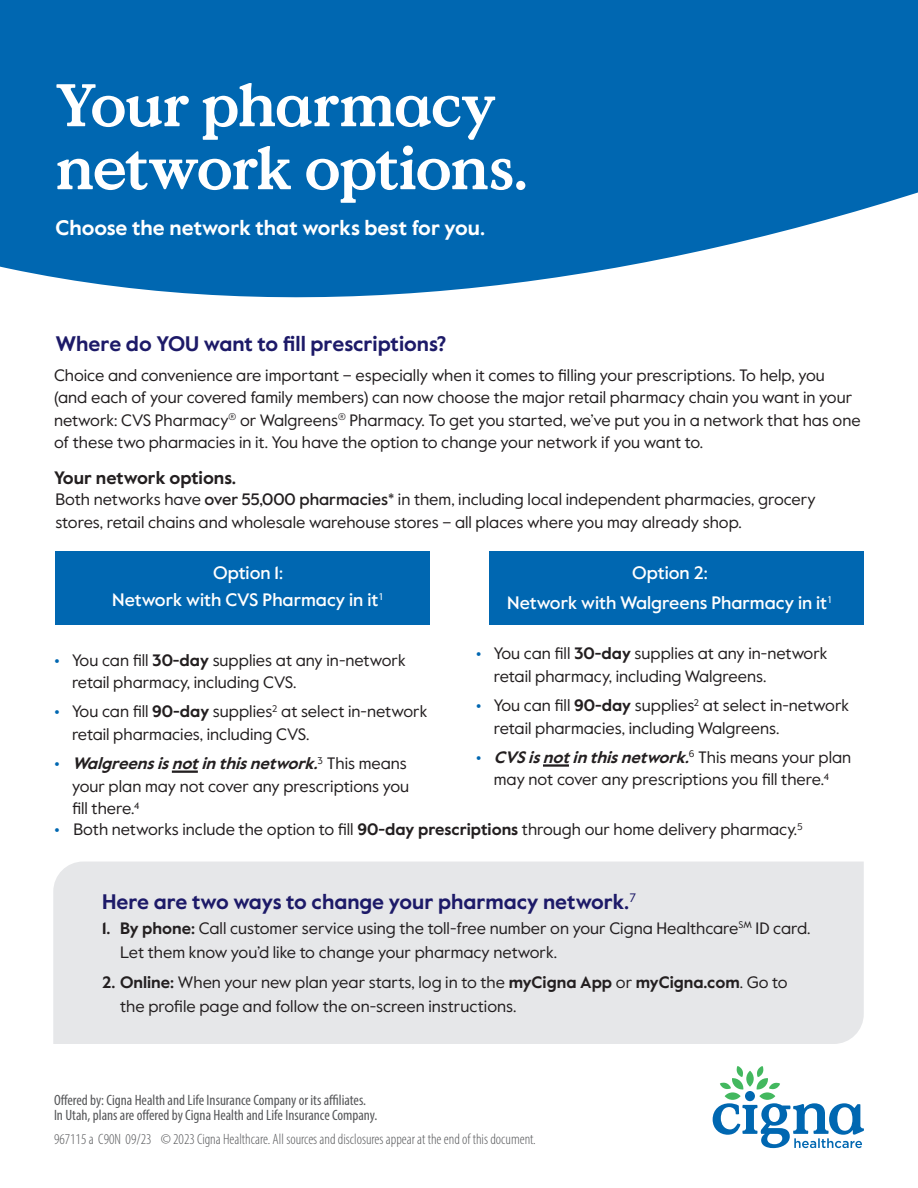
<style>
.page{position:relative;width:918px;height:1188px;background:#fff}
.page>*{position:absolute;margin:0;border:0;box-sizing:border-box;transform-origin:0 0}
.CHC_Headline_bold_40_42{font:700 60px/63px "Value Serif";letter-spacing:-.03em;color:#fff}
.CHC_Intro_copy_regular_14_18{font:700 21px "Value Sans Pro";color:#1d1a68}
.CHC_Subheadline_bold_14_17{font:700 21px "Value Sans Pro";color:#fff}
.CHC_Body_copy_regular_9_5_13{font:500 18px/27px "Value Sans Pro";color:#fff;text-align:center}
.CHC_Bullet_copy_regular_9_5_13{font:700 18px "Value Sans Pro";color:#231f20}
.CHC_Body_copy_regular_9_5_13-2{font:16.5px/22.5px "Value Sans Pro";color:#231f20}
.CHC_Legal_copy_Cat{font:condensed 15px "Myriad Pro";color:#57585a}
.CHC_Legal_copy_Cat-2{font:300 condensed 15px "Myriad Pro";color:#57585a}
.s1{font-weight:500}
.s2{font-weight:700;color:#0067b1}
.s3{font-weight:700}
.s4{font-weight:700;font-style:italic}
</style>
<div class="page">
<svg style="left:0;top:0;width:918px;height:298px;background:#1774b8"></svg>
<div style="left:55px;top:551px;width:374px;height:74px;background:#0067b1"></div>
<div style="left:489px;top:551px;width:375px;height:74px;background:#0067b1"></div>
<div style="left:53px;top:862px;width:811px;height:182px;background:#e6e7e9"></div>
<hr style="left:172px;top:771px;width:26px;height:2px;background:#231f20">
<hr style="left:543px;top:764px;width:26px;height:3px;background:#231f20">
<svg style="left:713px;top:1066px;width:151px;height:82px"></svg>
<p class="CHC_Headline_bold_40_42" style="left:55px;top:76px;width:474px">Your pharmacy network options.</p>
<p class="CHC_Subheadline_bold_14_17" style="left:55px;top:215px;width:431px">Choose the network that works best for you.</p>
<p class="CHC_Intro_copy_regular_14_18" style="left:55px;top:331px;width:393px">Where do YOU want to fill prescriptions?</p>
<p class="CHC_Body_copy_regular_9_5_13-2" style="left:54px;top:364px;width:808px">Choice and convenience are important – especially when it comes to filling your prescriptions. To help, you (and each of your covered family members) can now choose the major retail pharmacy chain you want in your network: CVS Pharmacy<sup>®</sup> or Walgreens<sup>®</sup> Pharmacy. To get you started, we’ve put you in a network that has one of these two pharmacies in it. You have the option to change your network if you want to.</p>
<p class="CHC_Bullet_copy_regular_9_5_13" style="left:54px;top:467px;width:184px">Your network options.</p>
<p class="CHC_Body_copy_regular_9_5_13-2" style="left:55px;top:489px;width:762px">Both networks have <span class="s1">over 55,000 pharmacies</span>* in them, including local independent pharmacies, grocery stores, retail chains and wholesale warehouse stores – all places where you may already shop.</p>
<p class="CHC_Body_copy_regular_9_5_13" style="left:507px;top:558px;width:327px;line-height:30px">Option 2:<br>Network with Walgreens Pharmacy in it<sup>1</sup></p>
<p class="CHC_Body_copy_regular_9_5_13-2" style="left:494px;top:643px;width:335px;text-indent:-18px"><span class="s2">•</span> You can fill <span class="s3">30-day</span> supplies at any in-network retail pharmacy, including Walgreens.</p>
<p class="CHC_Body_copy_regular_9_5_13-2" style="left:494px;top:694px;width:357px;text-indent:-18px"><span class="s2">•</span> You can fill <span class="s3">90-day</span> supplies<sup>2</sup> at select in-network retail pharmacies, including Walgreens.</p>
<p class="CHC_Body_copy_regular_9_5_13-2" style="left:476px;top:746px;width:377px;text-align:center"><span class="s2">•</span> <span class="s4">CVSisnotinthisnetwork.</span><sup>6</sup> T h i s m e a n s y o u r p l a n may not cover any prescriptions you fill there.<sup>4</sup></p>
<p class="CHC_Body_copy_regular_9_5_13-2" style="left:54px;top:819px;width:750px"><span class="s2">•</span> Both networks include the option to fill <span class="s3">90-day prescriptions</span> through our home delivery pharmacy.<sup>5</sup></p>
<p class="CHC_Body_copy_regular_9_5_13" style="left:112px;top:559px;width:273px">Option 1:<br>Network with CVS Pharmacy in it<sup>1</sup></p>
<p class="CHC_Body_copy_regular_9_5_13-2" style="left:72px;top:649px;width:335px;text-indent:-18px"><span class="s2">•</span> You can fill <span class="s3">30-day</span> supplies at any in-network retail pharmacy, including CVS.</p>
<p class="CHC_Body_copy_regular_9_5_13-2" style="left:72px;top:701px;width:357px;text-indent:-18px"><span class="s2">•</span> You can fill <span class="s3">90-day</span> supplies<sup>2</sup> at select in-network retail pharmacies, including CVS.</p>
<p class="CHC_Body_copy_regular_9_5_13-2" style="left:72px;top:752px;width:339px;text-indent:-18px"><span class="s2">•</span> <span class="s4">Walgreensisnotinthisnetwork.</span><sup>3</sup> T h i s m e a n s your plan may not cover any prescriptions you fill there.<sup>4</sup></p>
<p class="CHC_Intro_copy_regular_14_18" style="left:102px;top:889px;width:535px">Here are two ways to change your pharmacy network.<sup>7</sup></p>
<p class="CHC_Body_copy_regular_9_5_13-2" style="left:120px;top:916px;width:692px;line-height:24px;text-indent:-18px"><span class="s3">1. By phone:</span> Call customer service using the toll-free number on your Cigna Healthcare<sup>SM</sup> ID card.<br>Let them know you’d like to change your pharmacy network.</p>
<p class="CHC_Body_copy_regular_9_5_13-2" style="left:120px;top:971px;width:669px;line-height:24px;text-indent:-18px"><span class="s3">2. Online:</span> When your new plan year starts, log in to the <span class="s3">myCigna App</span> or <span class="s3">myCigna.com</span>. Go to the profile page and follow the on-screen instructions.</p>
<p class="CHC_Legal_copy_Cat" style="left:54px;top:1091px;width:314px">Offered by: Cigna Health and Life Insurance Company or its affiliates.</p>
<p class="CHC_Legal_copy_Cat" style="left:54px;top:1106px;width:325px">In Utah, plans are offered by Cigna Health and Life Insurance Company.</p>
<p class="CHC_Legal_copy_Cat-2" style="left:54px;top:1130px;width:483px">967115 a C90N 09/23 © 2023 Cigna Healthcare. All sources and disclosures appear at the end of this document.</p>
</div>
